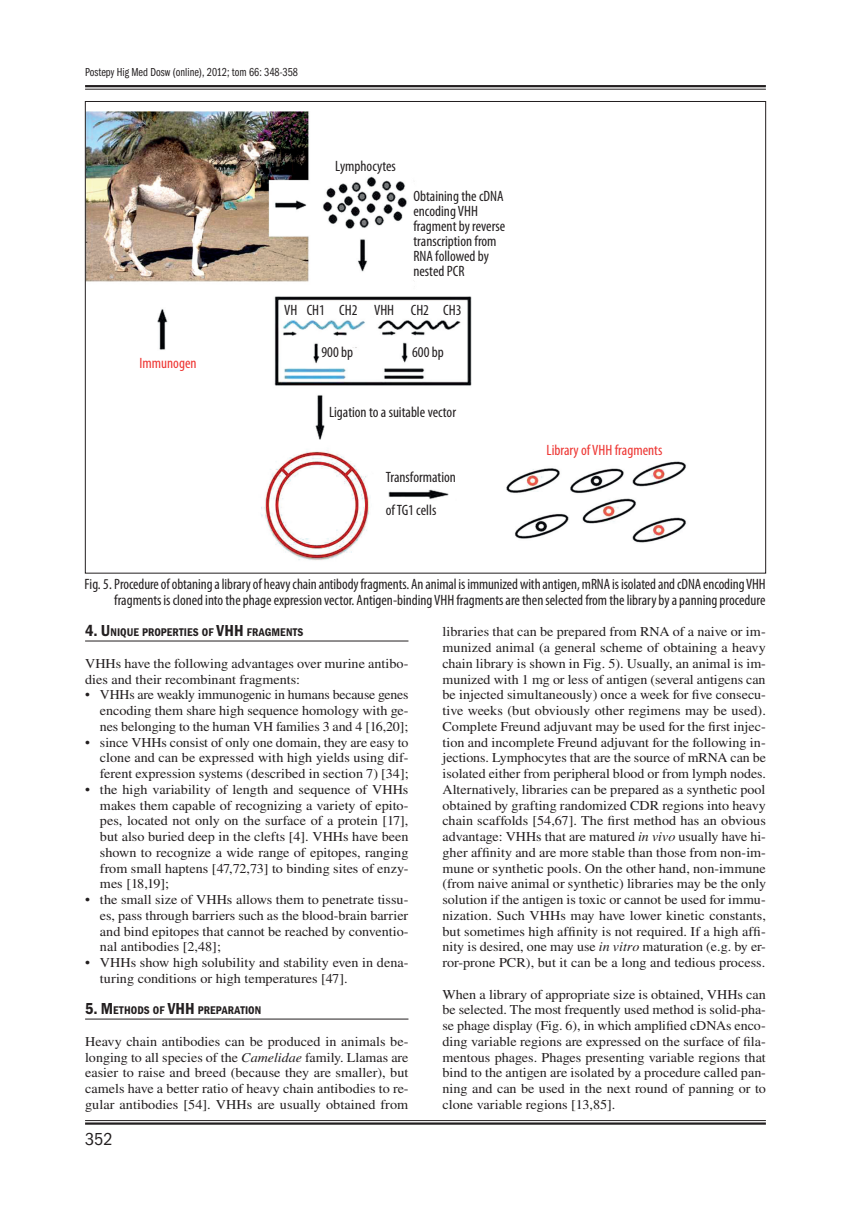
<style>
.page{position:relative;width:851px;height:1212px;background:#fff}
.page>*{position:absolute;margin:0;border:0;box-sizing:border-box;transform-origin:0 0}
.t1{font:18px "Franklin Got Itc TOT Boo Con";color:#231f20}
.PHMD_podpis{font:condensed 15px/15px "Myriad Pro";color:#231f20;text-align:right}
.t2{font:condensed 15px "Myriad Pro";color:#ee3431}
.PHMD_Body{font:13.5px/15.8px "Nimbus Rom No 9 L";color:#231f20;text-align:justify;scale:1.05 1}
.PHMD_Body_no_before{font:13.5px/15.8px "Nimbus Rom No 9 L";color:#231f20;text-align:justify;scale:1.05 1}
.PHMD_Body_no_before-2{font:13.5px/15.8px "Nimbus Rom No 9 L";color:#231f20;text-align:justify}
.t3{font:12px "Franklin Got Itc TOT Boo Com";color:#231f20}
.PHMD_Headline_1{font:11.55px "Franklin Got Itc TOT Dem Con";letter-spacing:.01em;color:#231f20}
.s1{font-size:16.5px}
.s2{font-style:italic}
</style>
<div class="page">
<hr style="left:85px;top:641px;width:323px;height:1px;background:#231f20">
<hr style="left:85px;top:1019px;width:323px;height:1px;background:#231f20">
<img style="left:87px;top:112px;width:599px;height:449px">
<hr style="left:85px;top:85px;width:680px;height:2px;background:#231f20">
<hr style="left:85px;top:89px;width:680px;height:1px;background:#231f20">
<hr style="left:85px;top:1120px;width:680px;height:1px;background:#231f20">
<hr style="left:85px;top:1122px;width:680px;height:3px;background:#231f20">
<p class="t3" style="left:85px;top:66px;width:214px">Postepy Hig Med Dosw (online), 2012; tom 66: 348-358</p>
<p class="PHMD_podpis" style="left:335px;top:158px;width:62px">Lymphocytes</p>
<p class="PHMD_podpis" style="left:413px;top:188px;width:93px;text-align:left">Obtaining the cDNA encoding VHH fragment by reverse transcription from<br>RNA followed by nested PCR</p>
<p class="t2" style="left:140px;top:354px;width:58px">Immunogen</p>
<p class="PHMD_podpis" style="left:284px;top:303px;width:179px">VH CH1 CH2 VHH CH2 CH3</p>
<p class="PHMD_podpis" style="left:321px;top:345px;width:33px">900 bp</p>
<p class="PHMD_podpis" style="left:412px;top:345px;width:33px">600 bp</p>
<p class="PHMD_podpis" style="left:329px;top:404px;width:128px">Ligation to a suitable vector</p>
<p class="PHMD_podpis" style="left:386px;top:469px;width:72px">Transformation</p>
<p class="PHMD_podpis" style="left:386px;top:503px;width:52px">of TG1 cells</p>
<p class="t2" style="left:546px;top:441px;width:117px">Library of VHH fragments</p>
<p class="PHMD_podpis" style="left:85px;top:576px;width:682px;line-height:15.8px">Fig. 5. Procedure of obtaning a library of heavy chain antibody fragments. An animal is immunized with antigen, mRNA is isolated and cDNA encoding VHH fragments is cloned into the phage expression vector. Antigen-binding VHH fragments are then selected from the library by a panning procedure</p>
<p class="PHMD_Headline_1" style="left:85px;top:626px;width:142px"><span class="s1">4. U</span> NIQUE PROPERTIES OF <span class="s1">VHH</span></p>
<p class="PHMD_Headline_1" style="left:247px;top:626px;width:58px">FRAGMENTS</p>
<p class="PHMD_Body" style="left:85px;top:656px;width:309px">VHHs have the following advantages over murine antibo&shy;dies and their recombinant fragments:</p>
<p class="PHMD_Body_no_before-2" style="left:100px;top:687px;width:310px;text-indent:-15px">• VHHs are weakly immunogenic in humans because genes encoding them share high sequence homology with ge&shy;nes belonging to the human VH families 3 and 4 [16,20];</p>
<p class="PHMD_Body_no_before-2" style="left:100px;top:734px;width:310px;text-indent:-15px">• since VHHs consist of only one domain, they are easy to clone and can be expressed with high yields using dif&shy;ferent expression systems (described in section 7) [34];</p>
<p class="PHMD_Body_no_before" style="left:100px;top:782px;width:295px;text-indent:-15px">• the high variability of length and sequence of VHHs makes them capable of recognizing a variety of epito&shy;pes, located not only on the surface of a protein [17], but also buried deep in the clefts [4]. VHHs have been shown to recognize a wide range of epitopes, ranging from small haptens [47,72,73] to binding sites of enzy&shy;mes [18,19];</p>
<p class="PHMD_Body_no_before" style="left:100px;top:892px;width:295px;text-indent:-15px">• the small size of VHHs allows them to penetrate tissu&shy;es, pass through barriers such as the blood-brain barrier and bind epitopes that cannot be reached by conventio&shy;nal antibodies [2,48];</p>
<p class="PHMD_Body_no_before" style="left:100px;top:955px;width:295px;text-indent:-15px">• VHHs show high solubility and stability even in dena&shy;turing conditions or high temperatures [47].</p>
<p class="PHMD_Headline_1" style="left:85px;top:1004px;width:93px"><span class="s1">5. M</span> ETHODS OF <span class="s1">VHH</span></p>
<p class="PHMD_Headline_1" style="left:198px;top:1004px;width:65px">PREPARATION</p>
<p class="PHMD_Body" style="left:85px;top:1034px;width:309px">Heavy chain antibodies can be produced in animals be&shy;longing to all species of the <span class="s2">Camelidae</span> family. Llamas are easier to raise and breed (because they are smaller), but camels have a better ratio of heavy chain antibodies to re&shy;gular antibodies [54]. VHHs are usually obtained from</p>
<h1 class="t1" style="left:85px;top:1129px;width:29px">352</h1>
<p class="PHMD_Body" style="left:442px;top:624px;width:309px">libraries that can be prepared from RNA of a naive or im&shy;munized animal (a general scheme of obtaining a heavy chain library is shown in Fig. 5). Usually, an animal is im&shy;munized with 1 mg or less of antigen (several antigens can be injected simultaneously) once a week for five consecu&shy;tive weeks (but obviously other regimens may be used).<br>Complete Freund adjuvant may be used for the first injec&shy;tion and incomplete Freund adjuvant for the following in&shy;jections. Lymphocytes that are the source of mRNA can be isolated either from peripheral blood or from lymph nodes.<br>Alternatively, libraries can be prepared as a synthetic pool obtained by grafting randomized CDR regions into heavy chain scaffolds [54,67]. The first method has an obvious advantage: VHHs that are matured <span class="s2">in vivo</span> usually have hi&shy;gher affinity and are more stable than those from non-im&shy;mune or synthetic pools. On the other hand, non-immune (from naive animal or synthetic) libraries may be the only solution if the antigen is toxic or cannot be used for immu&shy;nization. Such VHHs may have lower kinetic constants, but sometimes high affinity is not required. If a high affi&shy;nity is desired, one may use <span class="s2">in vitro</span> maturation (e.g. by er&shy;ror-prone PCR), but it can be a long and tedious process.</p>
<p class="PHMD_Body" style="left:442px;top:986px;width:309px">When a library of appropriate size is obtained, VHHs can be selected. The most frequently used method is solid-pha&shy;se phage display (Fig. 6), in which amplified cDNAs enco&shy;ding variable regions are expressed on the surface of fila&shy;mentous phages. Phages presenting variable regions that bind to the antigen are isolated by a procedure called pan&shy;ning and can be used in the next round of panning or to clone variable regions [13,85].</p>
</div>
